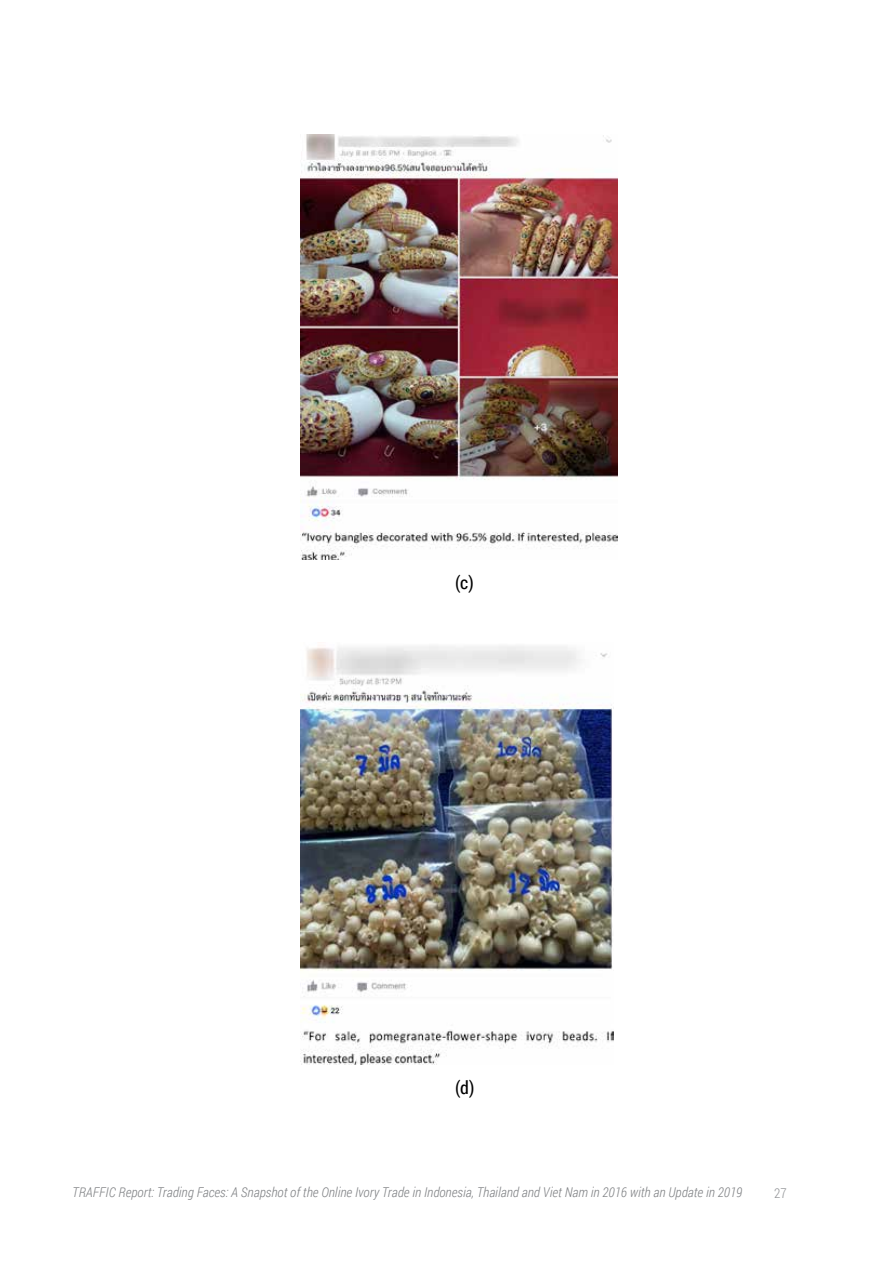
<style>
.page{position:relative;width:893px;height:1263px;background:#fff}
.page>*{position:absolute;margin:0;border:0;box-sizing:border-box;transform-origin:0 0}
.t1{font:18px "Roboto Condensed";color:#000}
.t2{font:italic 300 13.5px "Roboto Condensed";color:#808285}
.t3{font:300 13.5px "Roboto Condensed";color:#939598}
</style>
<div class="page">
<img style="left:300px;top:135px;width:317px;height:425px">
<img style="left:300px;top:646px;width:313px;height:418px">
<h1 class="t1" style="left:455px;top:570px;width:20px">(c)</h1>
<h1 class="t1" style="left:455px;top:1075px;width:21px">(d)</h1>
<p class="t2" style="left:72px;top:1183px;width:672px">TRAFFIC Report: Trading Faces: A Snapshot of the Online Ivory Trade in Indonesia, Thailand and Viet Nam in 2016 with an Update in 2019</p>
<p class="t3" style="left:774px;top:1183px;width:14px">27</p>
</div>
